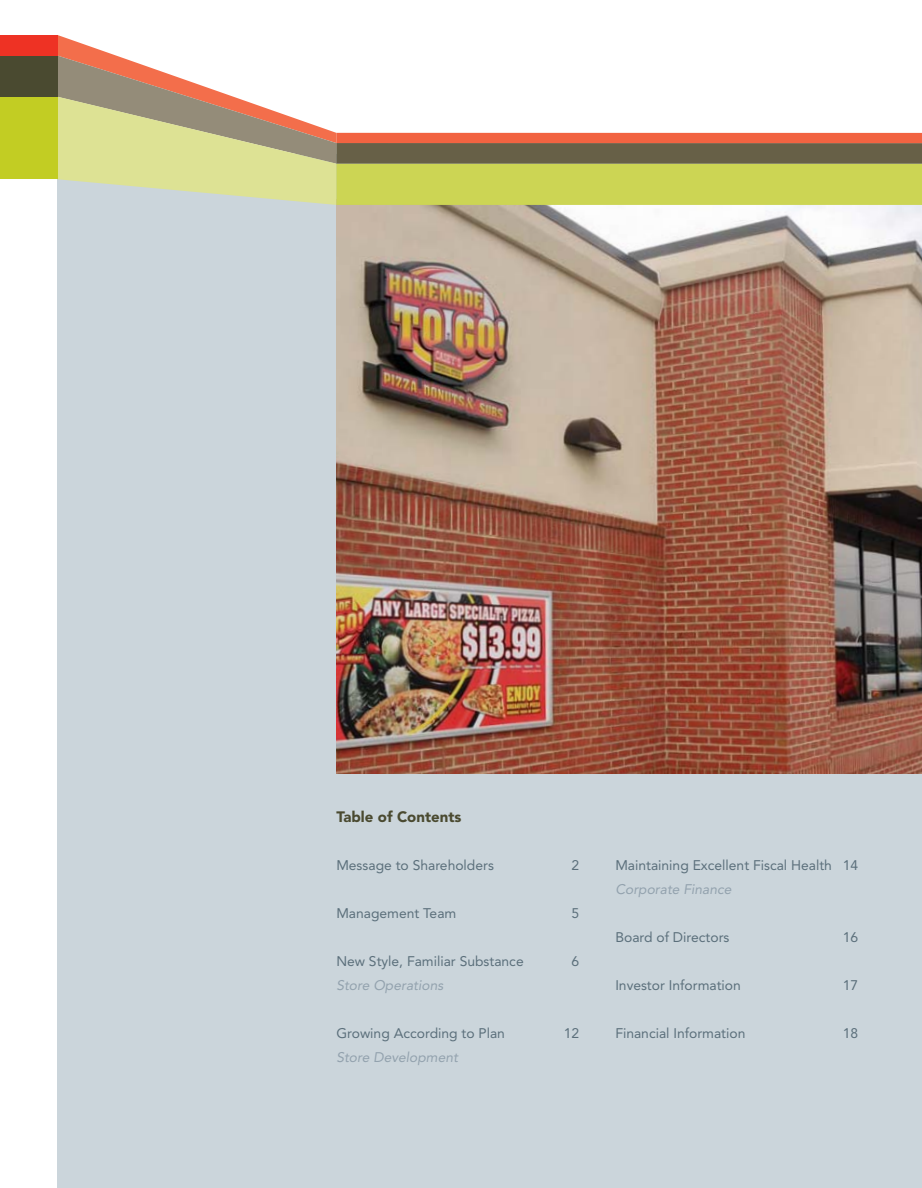
<style>
.page{position:relative;width:922px;height:1188px;background:#fff}
.page>*{position:absolute;margin:0;border:0;box-sizing:border-box;transform-origin:0 0}
.t1{font:900 15px "Avenir";color:#4a4a30}
.t2{font:13.8px "Avenir";color:#5b6f7b}
.t3{font:italic 13.8px "Avenir";color:#93a2ae}
</style>
<div class="page">
<div style="left:57px;top:154px;width:865px;height:1034px;background:#cbd5db"></div>
<img style="left:336px;top:205px;width:586px;height:569px">
<svg style="left:57px;top:35px;width:279px;height:170px"></svg>
<div style="left:0;top:97px;width:57px;height:82px;background:#c2cd23"></div>
<div style="left:0;top:55px;width:57px;height:42px;background:#4a4a30"></div>
<div style="left:0;top:35px;width:57px;height:20px;background:#ee3224"></div>
<div style="left:336px;top:164px;width:586px;height:41px;background:#ccd554"></div>
<div style="left:336px;top:143px;width:586px;height:21px;background:#676047"></div>
<div style="left:336px;top:133px;width:586px;height:10px;background:#f26341"></div>
<p class="t1" style="left:336px;top:811px;width:127px">Table of Contents</p>
<p class="t2" style="left:336px;top:859px;width:159px">Message to Shareholders</p>
<p class="t2" style="left:572px;top:859px;width:9px">2</p>
<p class="t2" style="left:336px;top:907px;width:122px">Management Team</p>
<p class="t2" style="left:572px;top:907px;width:9px">5</p>
<p class="t2" style="left:336px;top:955px;width:189px">New Style, Familiar Substance</p>
<p class="t2" style="left:572px;top:955px;width:9px">6</p>
<p class="t3" style="left:336px;top:979px;width:108px">Store Operations</p>
<p class="t2" style="left:336px;top:1027px;width:170px">Growing According to Plan</p>
<p class="t2" style="left:564px;top:1027px;width:17px">12</p>
<p class="t3" style="left:336px;top:1051px;width:123px">Store Development</p>
<p class="t2" style="left:615px;top:859px;width:245px">Maintaining Excellent Fiscal Health 14</p>
<p class="t3" style="left:615px;top:884px;width:118px">Corporate Finance</p>
<p class="t2" style="left:615px;top:931px;width:116px">Board of Directors</p>
<p class="t2" style="left:843px;top:931px;width:17px">16</p>
<p class="t2" style="left:615px;top:979px;width:127px">Investor Information</p>
<p class="t2" style="left:843px;top:979px;width:17px">17</p>
<p class="t2" style="left:615px;top:1027px;width:132px">Financial Information</p>
<p class="t2" style="left:843px;top:1027px;width:17px">18</p>
</div>
